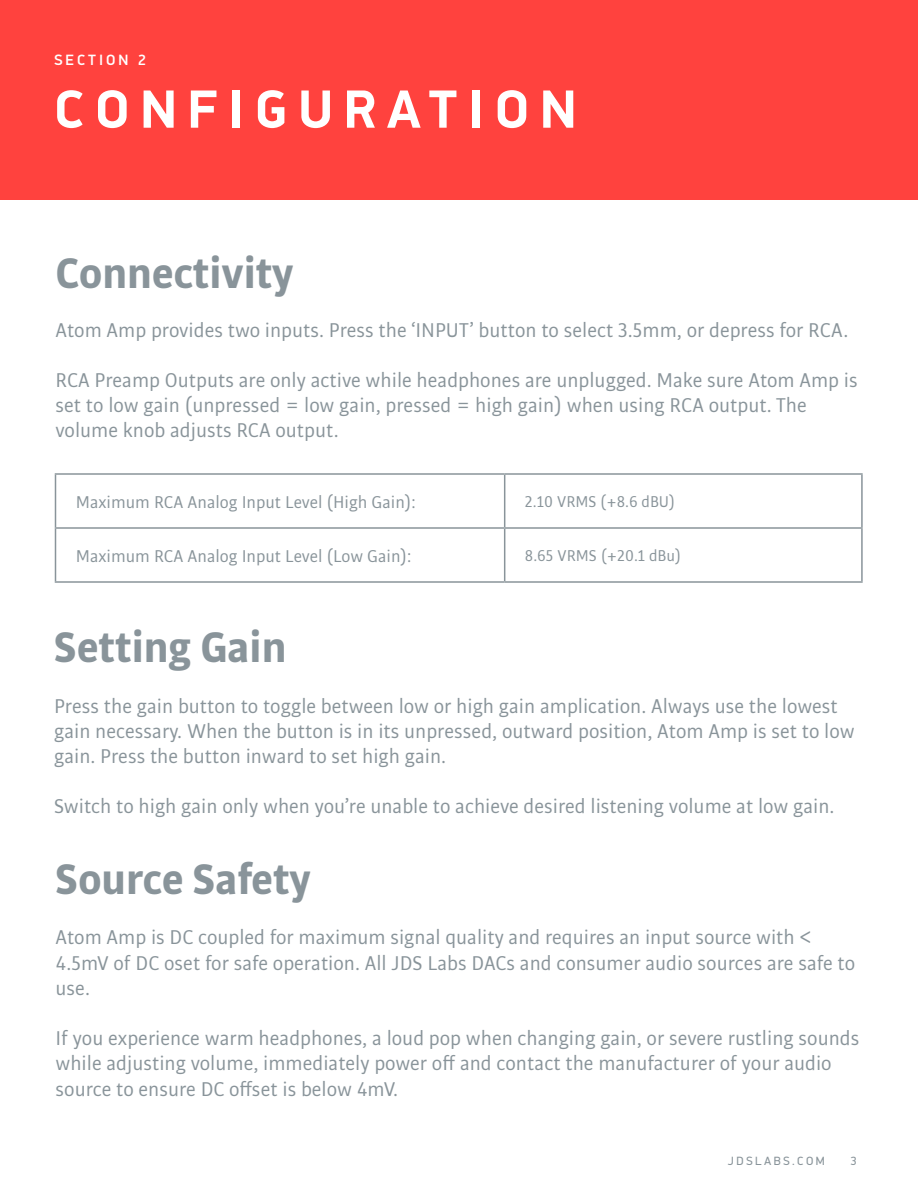
<style>
.page{position:relative;width:918px;height:1188px;background:#fff}
.page>*{position:absolute;margin:0;border:0;box-sizing:border-box;transform-origin:0 0}
.t1{font:700 54px "PF Din Display Pro";letter-spacing:.2em;color:#fff}
.t2{font:700 45px "Bulo";color:#89949a}
.t3{font:21px/25.2px "Bulo";color:#89949a}
.t4{font:18px "Bulo";color:#89949a}
.t5{font:16.5px "Bulo";color:#89949a}
.t6{font:500 15px "PF Din Display Pro";letter-spacing:.2em;color:#fff}
.t7{font:12px "PF Din Display Pro";letter-spacing:.2em;color:#89949a}
</style>
<div class="page">
<div style="left:0;top:0;width:918px;height:200px;background:#ff423e"></div>
<hr style="left:55px;top:473px;width:450px;height:2px;background:#89949a">
<hr style="left:55px;top:475px;width:1px;height:52px;background:#89949a">
<hr style="left:505px;top:473px;width:358px;height:2px;background:#89949a">
<hr style="left:504px;top:475px;width:1px;height:52px;background:#89949a">
<hr style="left:861px;top:475px;width:2px;height:52px;background:#89949a">
<hr style="left:55px;top:527px;width:450px;height:2px;background:#89949a">
<hr style="left:55px;top:529px;width:1px;height:52px;background:#89949a">
<hr style="left:505px;top:527px;width:358px;height:2px;background:#89949a">
<hr style="left:504px;top:529px;width:1px;height:52px;background:#89949a">
<hr style="left:861px;top:529px;width:2px;height:52px;background:#89949a">
<hr style="left:55px;top:581px;width:450px;height:2px;background:#89949a">
<hr style="left:505px;top:581px;width:358px;height:2px;background:#89949a">
<p class="t6" style="left:54px;top:51px;width:94px">SECTION 2</p>
<h1 class="t1" style="left:54px;top:77px;width:524px">CONFIGURATION</h1>
<h2 class="t2" style="left:56px;top:244px;width:240px">Connectivity</h2>
<p class="t3" style="left:56px;top:317px;width:795px">Atom Amp provides two inputs. Press the ‘INPUT’ button to select 3.5mm, or depress for RCA.</p>
<p class="t3" style="left:56px;top:367px;width:804px">RCA Preamp Outputs are only active while headphones are unplugged. Make sure Atom Amp is set to low gain (unpressed = low gain, pressed = high gain) when using RCA output. The volume knob adjusts RCA output.</p>
<p class="t4" style="left:76px;top:491px;width:342px">Maximum RCA Analog Input Level (High Gain):</p>
<p class="t5" style="left:525px;top:492px;width:152px">2.10 VRMS (+8.6 dBU)</p>
<p class="t4" style="left:76px;top:545px;width:337px">Maximum RCA Analog Input Level (Low Gain):</p>
<p class="t5" style="left:525px;top:546px;width:158px">8.65 VRMS (+20.1 dBu)</p>
<h2 class="t2" style="left:54px;top:618px;width:234px">Setting Gain</h2>
<p class="t3" style="left:54px;top:693px;width:802px">Press the gain button to toggle between low or high gain amplication. Always use the lowest gain necessary. When the button is in its unpressed, outward position, Atom Amp is set to low gain. Press the button inward to set high gain.</p>
<p class="t3" style="left:54px;top:793px;width:782px">Switch to high gain only when you’re unable to achieve desired listening volume at low gain.</p>
<h2 class="t2" style="left:56px;top:850px;width:257px">Source Safety</h2>
<p class="t3" style="left:56px;top:925px;width:801px">Atom Amp is DC coupled for maximum signal quality and requires an input source with &lt;<br>4.5mV of DC oset for safe operation. All JDS Labs DACs and consumer audio sources are safe to use.</p>
<p class="t3" style="left:56px;top:1025px;width:805px">If you experience warm headphones, a loud pop when changing gain, or severe rustling sounds while adjusting volume, immediately power off and contact the manufacturer of your audio source to ensure DC offset is below 4mV.</p>
<p class="t7" style="left:728px;top:1153px;width:98px">JDSLABS.COM</p>
<p class="t7" style="left:851px;top:1153px;width:7px">3</p>
</div>
